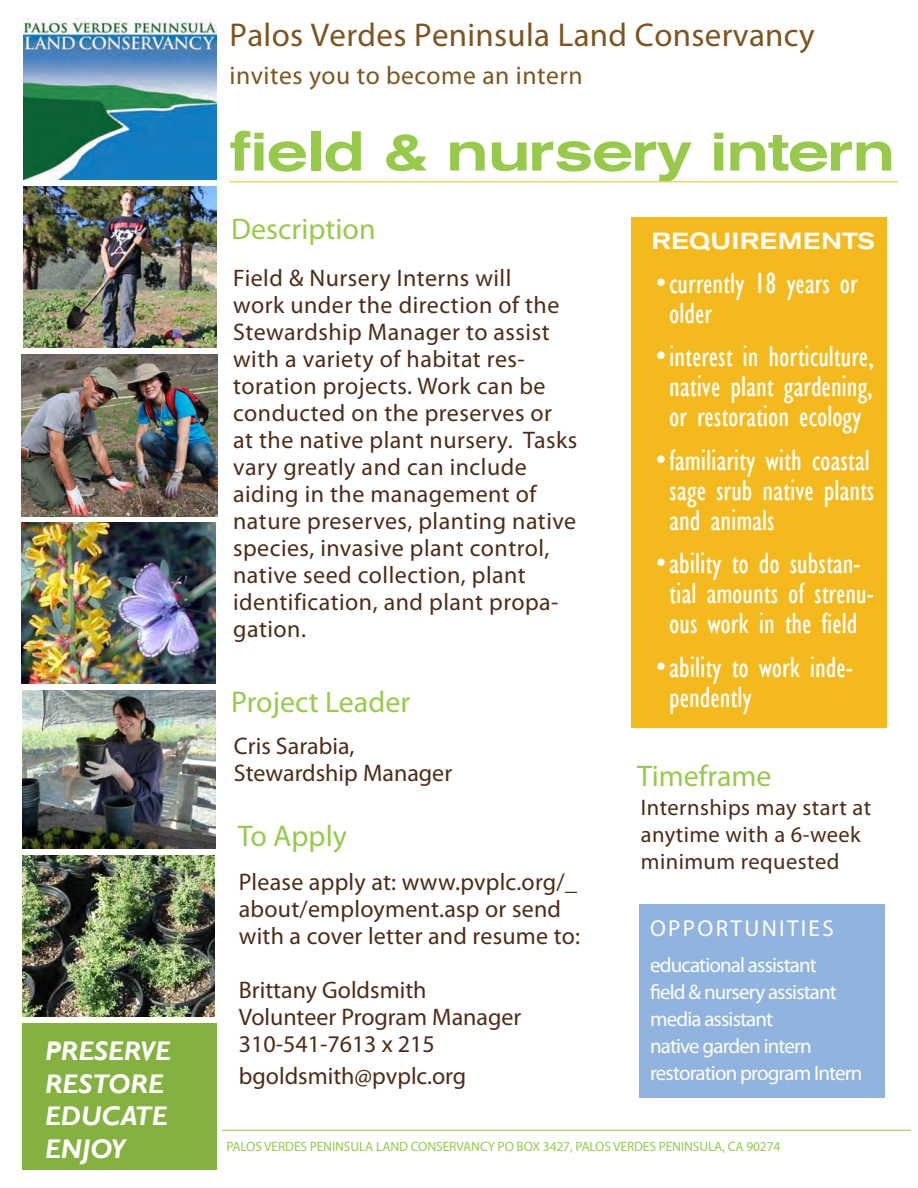
<style>
.page{position:relative;width:918px;height:1188px;background:#fff}
.page>*{position:absolute;margin:0;border:0;box-sizing:border-box;transform-origin:0 0}
.t1{font:500 expanded 55.5px "Akzidenz Grotesk BQ";letter-spacing:-.02em;color:#97ca4b}
.t2{font:33px "Myriad Pro";letter-spacing:.01em;color:#7e5520}
.t3{font:condensed 30px/30px "Gill Sans";color:#fff}
.t4{font:30px "Myriad Pro";color:#97ca4b}
.t5{font:italic 700 27px "Gill Sans";color:#fff}
.t6{font:25.65px "Myriad Pro";letter-spacing:.02em;color:#7e5520}
.Intern_Description{font:24px/27px "Myriad Pro";letter-spacing:.02em;color:#4d2c17}
.Intern_Description-2{font:24px "Myriad Pro";color:#4d2c17}
.t7{font:23.1px "Myriad Pro";letter-spacing:.1em;color:#fff}
.t8{font:500 expanded 23.1px "Akzidenz Grotesk BQ";letter-spacing:.04em;color:#fff;scale:.95 1}
.t9{font:22.5px/27px "Myriad Pro";letter-spacing:.02em;color:#4d2c17}
.t10{font:21px/27px "Myriad Pro";letter-spacing:-.04em;color:#fff}
.t11{font:13.5px "Myriad Pro";letter-spacing:-.01em;color:#97ca4b}
</style>
<div class="page">
<hr style="left:230px;top:181px;width:668px;height:1px;background:#f4ba1d">
<img style="left:24px;top:18px;width:192px;height:162px">
<img style="left:22px;top:855px;width:193px;height:162px">
<img style="left:21px;top:355px;width:196px;height:161px">
<img style="left:22px;top:522px;width:193px;height:162px">
<img style="left:22px;top:690px;width:193px;height:159px">
<div style="left:23px;top:1024px;width:194px;height:146px;background:#84b140"></div>
<div style="left:632px;top:218px;width:255px;height:510px;background:#f4ba1d"></div>
<img style="left:24px;top:186px;width:192px;height:162px">
<hr style="left:222px;top:1130px;width:689px;height:1px;background:#97ca4b">
<div style="left:639px;top:904px;width:246px;height:194px;background:#90b4de"></div>
<p class="t5" style="left:45px;top:1036px;width:127px">PRESERVE</p>
<p class="t5" style="left:45px;top:1068px;width:120px">RESTORE</p>
<p class="t5" style="left:45px;top:1100px;width:124px">EDUCATE</p>
<p class="t5" style="left:45px;top:1133px;width:82px">ENJOY</p>
<p class="t2" style="left:230px;top:15px;width:587px">Palos Verdes Peninsula Land Conservancy</p>
<p class="t6" style="left:230px;top:59px;width:355px">invites you to become an intern</p>
<p class="t1" style="left:230px;top:119px;width:667px">field &amp; nursery intern</p>
<p class="t4" style="left:231px;top:211px;width:146px">Description</p>
<p class="Intern_Description" style="left:233px;top:264px;width:346px">Field &amp; Nursery Interns will<br>work under the direction of the<br>Stewardship Manager to assist with a variety of habitat res&shy;toration projects. Work can be conducted on the preserves or at the native plant nursery. Tasks vary greatly and can include aiding in the management of nature preserves, planting native species, invasive plant control, native seed collection, plant identification, and plant propa&shy;gation.</p>
<p class="t4" style="left:231px;top:683px;width:180px">Project Leader</p>
<p class="Intern_Description-2" style="left:234px;top:731px;width:122px">Cris Sarabia,</p>
<p class="Intern_Description-2" style="left:234px;top:758px;width:220px">Stewardship Manager</p>
<p class="t4" style="left:238px;top:818px;width:111px">To Apply</p>
<p class="Intern_Description" style="left:239px;top:868px;width:343px">Please apply at: www.pvplc.org/_ about/employment.asp or send with a cover letter and resume to:</p>
<p class="Intern_Description-2" style="left:239px;top:975px;width:189px">Brittany Goldsmith</p>
<p class="Intern_Description-2" style="left:239px;top:1002px;width:284px">Volunteer Program Manager</p>
<p class="Intern_Description-2" style="left:239px;top:1029px;width:198px">310-541-7613 x 215</p>
<p class="Intern_Description-2" style="left:239px;top:1061px;width:229px">bgoldsmith@pvplc.org</p>
<p class="t8" style="left:652px;top:228px;width:236px">REQUIREMENTS</p>
<p class="t3" style="left:669px;top:268px;width:190px;text-indent:-13px">• currently 18 years or older</p>
<p class="t3" style="left:656px;top:342px;width:220px;text-align:center">• interest in horticulture, native plant gardening, or restoration ecology</p>
<p class="t3" style="left:669px;top:445px;width:207px;text-indent:-14px">• familiarity with coastal sage srub native plants and animals</p>
<p class="t3" style="left:656px;top:549px;width:220px;text-align:center">• ability to do substan&shy;tial amounts of strenu&shy;ous work in the field</p>
<p class="t3" style="left:669px;top:652px;width:185px;text-indent:-14px">• ability to work inde&shy;pendently</p>
<p class="t4" style="left:637px;top:758px;width:136px">Timeframe</p>
<p class="t9" style="left:641px;top:793px;width:232px">Internships may start at anytime with a 6-week minimum requested</p>
<p class="t7" style="left:650px;top:914px;width:185px">OPPORTUNITIES</p>
<p class="t10" style="left:650px;top:951px;width:168px">educational assistant</p>
<p class="t10" style="left:650px;top:978px;width:188px">field &amp; nursery assistant media assistant</p>
<p class="t10" style="left:650px;top:1032px;width:163px">native garden intern</p>
<p class="t10" style="left:650px;top:1059px;width:214px">restoration program Intern</p>
<p class="t11" style="left:226px;top:1139px;width:555px">PALOS VERDES PENINSULA LAND CONSERVANCY PO BOX 3427, PALOS VERDES PENINSULA, CA 90274</p>
</div>
